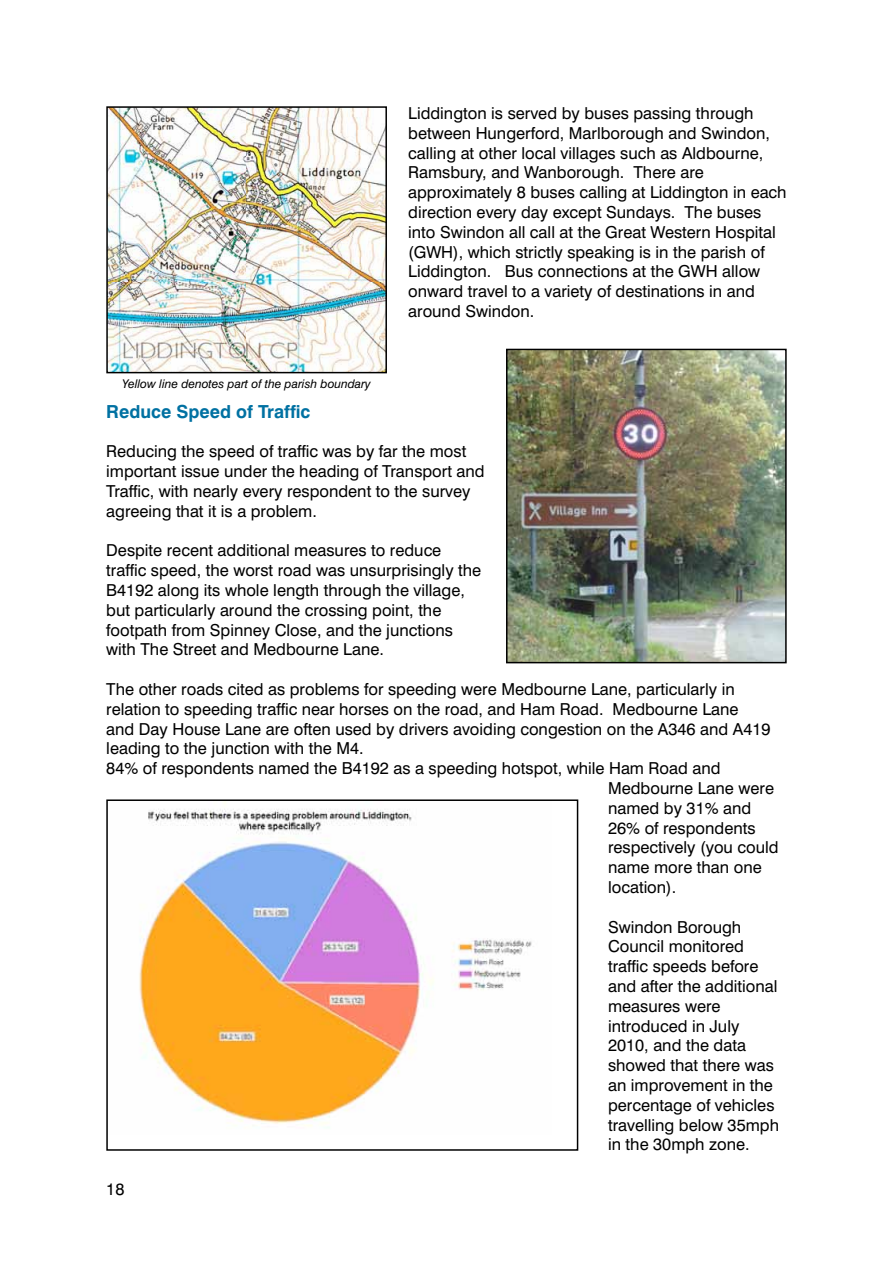
<style>
.page{position:relative;width:893px;height:1263px;background:#fff}
.page>*{position:absolute;margin:0;border:0;box-sizing:border-box;transform-origin:0 0}
.t1{font:700 18px "Swiss 721 BT";color:#0071a2}
.t2{font:16.5px/19.8px "Swiss 721 BT";color:#000}
.t3{font:italic 12px "Swiss 721 BT";color:#000}
</style>
<div class="page">
<img style="left:109px;top:109px;width:275px;height:261px">
<div style="left:106px;top:106px;width:281px;height:267px;border:2px solid #000"></div>
<img style="left:509px;top:352px;width:275px;height:308px">
<div style="left:506px;top:349px;width:281px;height:314px;border:2px solid #000"></div>
<img style="left:139px;top:802px;width:393px;height:326px">
<div style="left:106px;top:799px;width:472px;height:352px;border:2px solid #000"></div>
<p class="t3" style="left:123px;top:376px;width:250px">Yellow line denotes part of the parish boundary</p>
<p class="t2" style="left:408px;top:103px;width:380px">Liddington is served by buses passing through between Hungerford, Marlborough and Swindon, calling at other local villages such as Aldbourne, Ramsbury, and Wanborough. There are approximately 8 buses calling at Liddington in each direction every day except Sundays. The buses into Swindon all call at the Great Western Hospital (GWH), which strictly speaking is in the parish of Liddington. Bus connections at the GWH allow onward travel to a variety of destinations in and around Swindon.</p>
<p class="t1" style="left:106px;top:400px;width:206px">Reduce Speed of Traffic</p>
<p class="t2" style="left:106px;top:441px;width:380px">Reducing the speed of traffic was by far the most important issue under the heading of Transport and Traffic, with nearly every respondent to the survey agreeing that it is a problem.</p>
<p class="t2" style="left:106px;top:540px;width:376px">Despite recent additional measures to reduce traffic speed, the worst road was unsurprisingly the B4192 along its whole length through the village, but particularly around the crossing point, the footpath from Spinney Close, and the junctions with The Street and Medbourne Lane.</p>
<p class="t2" style="left:106px;top:679px;width:630px">The other roads cited as problems for speeding were Medbourne Lane, particularly in</p>
<p class="t2" style="left:106px;top:699px;width:634px">relation to speeding traffic near horses on the road, and Ham Road. Medbourne Lane</p>
<p class="t2" style="left:106px;top:719px;width:666px">and Day House Lane are often used by drivers avoiding congestion on the A346 and A419</p>
<p class="t2" style="left:106px;top:738px;width:259px">leading to the junction with the M4.</p>
<p class="t2" style="left:106px;top:758px;width:616px">84% of respondents named the B4192 as a speeding hotspot, while Ham Road and</p>
<p class="t2" style="left:608px;top:778px;width:167px">Medbourne Lane were</p>
<p class="t2" style="left:608px;top:798px;width:145px">named by 31% and</p>
<p class="t2" style="left:608px;top:818px;width:149px">26% of respondents</p>
<p class="t2" style="left:608px;top:837px;width:172px">respectively (you could</p>
<p class="t2" style="left:608px;top:857px;width:155px">name more than one</p>
<p class="t2" style="left:608px;top:877px;width:70px">location).</p>
<p class="t2" style="left:608px;top:917px;width:173px">Swindon Borough<br>Council monitored traffic speeds before and after the additional measures were introduced in July<br>2010, and the data showed that there was an improvement in the percentage of vehicles travelling below 35mph in the 30mph zone.</p>
<p class="t2" style="left:106px;top:1179px;width:20px">18</p>
</div>
